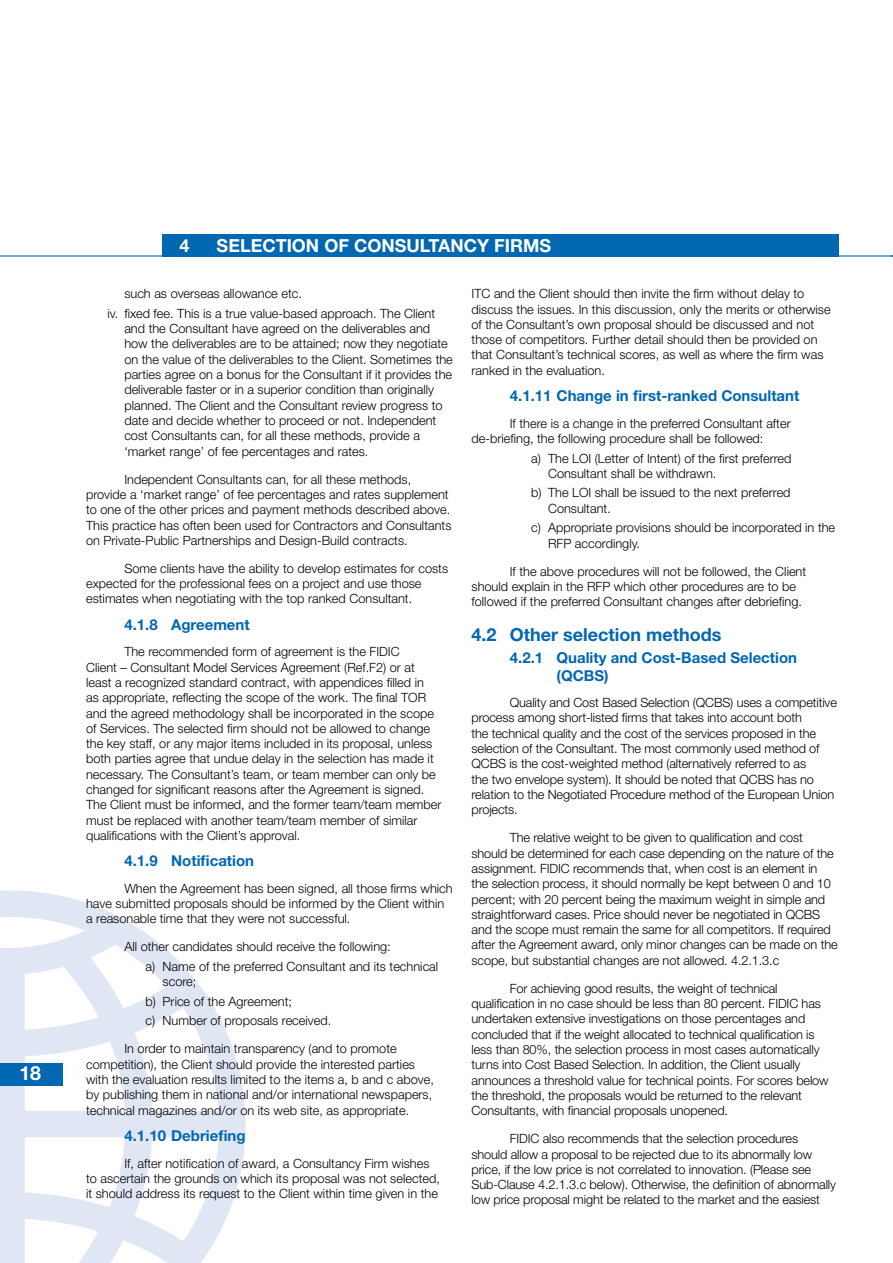
<style>
.page{position:relative;width:893px;height:1263px;background:#fff}
.page>*{position:absolute;margin:0;border:0;box-sizing:border-box;transform-origin:0 0}
.t1{font:700 19.5px "Helvetica Neue LT Std";color:#fff}
.t2{font:700 18px "Helvetica Neue LT Std";color:#fff}
.t3{font:700 18px "Helvetica Neue LT Std";color:#0067b1}
.t4{font:700 15px/18px "Helvetica Neue LT Std";color:#0067b1}
.t5{font:300 12.75px/15.3px "Helvetica Neue LT Std";color:#000}
</style>
<div class="page">
<svg style="left:0;top:890px;width:246px;height:373px"></svg>
<div style="left:162px;top:234px;width:677px;height:23px;background:#0067b1"></div>
<hr style="left:0;top:255px;width:893px;height:2px;background:#0067b1">
<div style="left:0;top:1063px;width:62px;height:23px;background:#0067b1"></div>
<h1 class="t1" style="left:19px;top:1061px;width:23px">18</h1>
<h2 class="t2" style="left:180px;top:234px;width:12px">4</h2>
<h2 class="t2" style="left:217px;top:234px;width:336px">SELECTION OF CONSULTANCY FIRMS</h2>
<p class="t5" style="left:107px;top:284px;width:329px;line-height:19.5px;text-indent:17px">such as overseas allowance etc.<br>iv. fixed fee. This is a true value-based approach. The Client</p>
<p class="t5" style="left:124px;top:321px;width:330px">and the Consultant have agreed on the deliverables and how the deliverables are to be attained; now they negotiate on the value of the deliverables to the Client. Sometimes the parties agree on a bonus for the Consultant if it provides the deliverable faster or in a superior condition than originally planned. The Client and the Consultant review progress to date and decide whether to proceed or not. Independent cost Consultants can, for all these methods, provide a ‘market range’ of fee percentages and rates.</p>
<p class="t5" style="left:86px;top:471px;width:367px;text-indent:38px">Independent Consultants can, for all these methods, provide a ‘market range’ of fee percentages and rates supplement to one of the other prices and payment methods described above.<br>This practice has often been used for Contractors and Consultants on Private-Public Partnerships and Design-Build contracts.</p>
<p class="t5" style="left:86px;top:560px;width:364px;text-indent:38px">Some clients have the ability to develop estimates for costs expected for the professional fees on a project and use those estimates when negotiating with the top ranked Consultant.</p>
<p class="t4" style="left:124px;top:615px;width:127px">4.1.8 Agreement</p>
<p class="t5" style="left:86px;top:644px;width:357px;text-indent:38px">The recommended form of agreement is the FIDIC<br>Client – Consultant Model Services Agreement (Ref.F2) or at least a recognized standard contract, with appendices filled in<br>as appropriate, reflecting the scope of the work. The final TOR and the agreed methodology shall be incorporated in the scope of Services. The selected firm should not be allowed to change the key staff, or any major items included in its proposal, unless both parties agree that undue delay in the selection has made it necessary. The Consultant’s team, or team member can only be changed for significant reasons after the Agreement is signed.<br>The Client must be informed, and the former team/team member must be replaced with another team/team member of similar qualifications with the Client’s approval.</p>
<p class="t4" style="left:124px;top:852px;width:131px">4.1.9 Notification</p>
<p class="t5" style="left:86px;top:880px;width:368px;text-indent:38px">When the Agreement has been signed, all those firms which have submitted proposals should be informed by the Client within a reasonable time that they were not successful.</p>
<p class="t5" style="left:146px;top:937px;width:294px;line-height:19.5px;text-indent:-21px">All other candidates should receive the following:<br>a) Name of the preferred Consultant and its technical</p>
<p class="t5" style="left:146px;top:972px;width:187px;line-height:19.5px;text-indent:17px">score;<br>b) Price of the Agreement;<br>c) Number of proposals received.</p>
<p class="t5" style="left:86px;top:1041px;width:349px;text-indent:38px">In order to maintain transparency (and to promote competition), the Client should provide the interested parties with the evaluation results limited to the items a, b and c above, by publishing them in national and/or international newspapers, technical magazines and/or on its web site, as appropriate.</p>
<p class="t4" style="left:124px;top:1126px;width:123px">4.1.10 Debriefing</p>
<p class="t5" style="left:86px;top:1155px;width:355px;text-indent:38px">If, after notification of award, a Consultancy Firm wishes to ascertain the grounds on which its proposal was not selected, it should address its request to the Client within time given in the</p>
<p class="t5" style="left:472px;top:286px;width:361px">ITC and the Client should then invite the firm without delay to discuss the issues. In this discussion, only the merits or otherwise of the Consultant’s own proposal should be discussed and not those of competitors. Further detail should then be provided on that Consultant’s technical scores, as well as where the firm was ranked in the evaluation.</p>
<p class="t4" style="left:510px;top:387px;width:291px">4.1.11 Change in first-ranked Consultant</p>
<p class="t5" style="left:472px;top:415px;width:321px;text-indent:38px">If there is a change in the preferred Consultant after de-briefing, the following procedure shall be followed:</p>
<p class="t5" style="left:548px;top:450px;width:245px;text-indent:-17px">a) The LOI (Letter of Intent) of the first preferred<br>Consultant shall be withdrawn.</p>
<p class="t5" style="left:548px;top:485px;width:244px;text-indent:-17px">b) The LOI shall be issued to the next preferred<br>Consultant.</p>
<p class="t5" style="left:548px;top:520px;width:289px;text-indent:-17px">c) Appropriate provisions should be incorporated in the<br>RFP accordingly.</p>
<p class="t5" style="left:472px;top:563px;width:336px;text-indent:38px">If the above procedures will not be followed, the Client should explain in the RFP which other procedures are to be followed if the preferred Consultant changes after debriefing.</p>
<h2 class="t3" style="left:472px;top:623px;width:251px">4.2 Other selection methods</h2>
<p class="t4" style="left:557px;top:648px;width:242px;text-indent:-47px">4.2.1 Quality and Cost-Based Selection (QCBS)</p>
<p class="t5" style="left:472px;top:695px;width:367px;text-indent:38px">Quality and Cost Based Selection (QCBS) uses a competitive process among short-listed firms that takes into account both<br>the technical quality and the cost of the services proposed in the selection of the Consultant. The most commonly used method of QCBS is the cost-weighted method (alternatively referred to as<br>the two envelope system). It should be noted that QCBS has no relation to the Negotiated Procedure method of the European Union projects.</p>
<p class="t5" style="left:472px;top:830px;width:368px;text-indent:38px">The relative weight to be given to qualification and cost should be determined for each case depending on the nature of the assignment. FIDIC recommends that, when cost is an element in<br>the selection process, it should normally be kept between 0 and 10 percent; with 20 percent being the maximum weight in simple and straightforward cases. Price should never be negotiated in QCBS and the scope must remain the same for all competitors. If required after the Agreement award, only minor changes can be made on the scope, but substantial changes are not allowed. 4.2.1.3.c</p>
<p class="t5" style="left:472px;top:980px;width:359px;text-indent:38px">For achieving good results, the weight of technical qualification in no case should be less than 80 percent. FIDIC has undertaken extensive investigations on those percentages and concluded that if the weight allocated to technical qualification is less than 80%, the selection process in most cases automatically turns into Cost Based Selection. In addition, the Client usually announces a threshold value for technical points. For scores below the threshold, the proposals would be returned to the relevant Consultants, with financial proposals unopened.</p>
<p class="t5" style="left:472px;top:1131px;width:366px;text-indent:38px">FIDIC also recommends that the selection procedures should allow a proposal to be rejected due to its abnormally low price, if the low price is not correlated to innovation. (Please see Sub-Clause 4.2.1.3.c below). Otherwise, the definition of abnormally low price proposal might be related to the market and the easiest</p>
</div>
